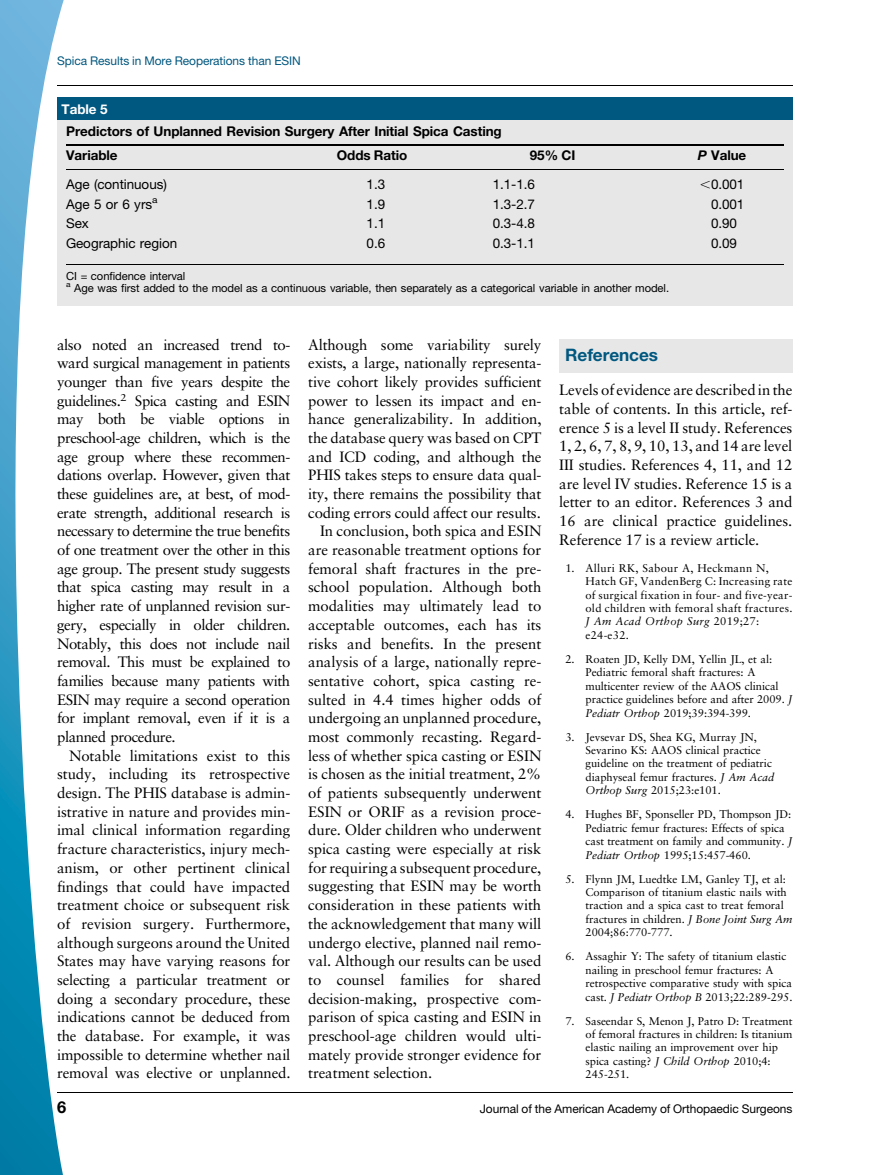
<style>
.page{position:relative;width:891px;height:1175px;background:#fff}
.page>*{position:absolute;margin:0;border:0;box-sizing:border-box;transform-origin:0 0}
.t1{font:17.25px "Adv O Td 1 f 5 cc 91.B";color:#00577f}
.t2{font:16.5px "Adv O Td 1 f 5 cc 91.B";color:#000}
.t3{font:15px/18.8px "Adv O Tece 49054";color:#000;text-align:justify}
.t4{font:13.5px "Adv OT7 fe 89 a 09";color:#000}
.t5{font:13.5px/23.9px "Adv O Td 1 f 5 cc 91.B";color:#000}
.t6{font:13.5px "Adv O Td 1 f 5 cc 91.B";color:#fff}
.t7{font:12px "Adv OT7 fe 89 a 09";color:#000}
.t8{font:12px "Adv OT7 fe 89 a 09";color:#00577f}
.t9{font:11.25px/13.5px "Adv O Tece 49054";color:#000}
.t10{font:11.25px/13.5px "Adv O Tece 49054";letter-spacing:.025em;color:#000}
.t11{font:11.25px/12.6px "Adv OT7 fe 89 a 09";color:#000}
.t12{font:11.25px "Adv OT35458 d 10.I";letter-spacing:.025em;color:#000}
.s1{font-family:"Adv O Tfadd 598 a.BI"}
.s2{font-family:"Adv PS586 B"}
.s3{font-family:"Adv O Tece 49054"}
.s4{font-family:"Adv OT35458 d 10.I"}
</style>
<div class="page">
<svg style="left:0;top:0;width:66px;height:1174px"></svg>
<div style="left:559px;top:339px;width:233px;height:34px;background:#e7e7e7"></div>
<div style="left:57px;top:136px;width:735px;height:131px;background:#e7e7e7"></div>
<hr style="left:66px;top:144px;width:717px;height:1px;background:#000">
<hr style="left:66px;top:264px;width:717px;height:1px;background:#000">
<hr style="left:66px;top:169px;width:717px;height:1px;background:#000">
<div style="left:57px;top:98px;width:735px;height:22px;background:#00577f"></div>
<div style="left:57px;top:120px;width:735px;height:16px;background:#e7e7e7"></div>
<div style="left:57px;top:267px;width:735px;height:38px;background:#e7e7e7"></div>
<hr style="left:57px;top:85px;width:735px;height:1px;background:#000">
<hr style="left:57px;top:1092px;width:735px;height:1px;background:#000">
<p class="t8" style="left:57px;top:57px;width:245px">Spica Results in More Reoperations than ESIN</p>
<p class="t6" style="left:62px;top:104px;width:47px">Table 5</p>
<p class="t5" style="left:66px;top:121px;width:437px">Predictors of Unplanned Revision Surgery After Initial Spica Casting<br>Variable</p>
<p class="t5" style="left:337px;top:145px;width:72px">Odds Ratio</p>
<p class="t5" style="left:530px;top:145px;width:47px">95% CI</p>
<p class="t5" style="left:698px;top:145px;width:50px"><span class="s1">P</span> Value</p>
<p class="t4" style="left:66px;top:180px;width:102px">Age (continuous)</p>
<p class="t4" style="left:367px;top:180px;width:20px">1.3</p>
<p class="t4" style="left:493px;top:180px;width:44px">1.1-1.6</p>
<p class="t4" style="left:700px;top:180px;width:46px"><span class="s2">,</span>0.001</p>
<p class="t4" style="left:66px;top:199px;width:93px">Age 5 or 6 yrs<sup>a</sup></p>
<p class="t4" style="left:367px;top:199px;width:20px">1.9</p>
<p class="t4" style="left:493px;top:199px;width:44px">1.3-2.7</p>
<p class="t4" style="left:711px;top:199px;width:35px">0.001</p>
<p class="t4" style="left:66px;top:219px;width:24px">Sex</p>
<p class="t4" style="left:367px;top:219px;width:20px">1.1</p>
<p class="t4" style="left:493px;top:219px;width:44px">0.3-4.8</p>
<p class="t4" style="left:711px;top:219px;width:27px">0.90</p>
<p class="t4" style="left:66px;top:238px;width:113px">Geographic region</p>
<p class="t4" style="left:367px;top:238px;width:20px">0.6</p>
<p class="t4" style="left:493px;top:238px;width:44px">0.3-1.1</p>
<p class="t4" style="left:711px;top:238px;width:27px">0.09</p>
<p class="t11" style="left:66px;top:270px;width:604px">CI = confidence interval<br><sup>a</sup> Age was first added to the model as a continuous variable, then separately as a categorical variable in another model.</p>
<p class="t3" style="left:57px;top:336px;width:235px">also noted an increased trend to&shy;ward surgical management in patients younger than five years despite the guidelines.<sup>2</sup> Spica casting and ESIN may both be viable options in preschool-age children, which is the age group where these recommen&shy;dations overlap. However, given that these guidelines are, at best, of mod&shy;erate strength, additional research is necessary to determine the true benefits of one treatment over the other in this age group. The present study suggests that spica casting may result in a higher rate of unplanned revision sur&shy;gery, especially in older children.<br>Notably, this does not include nail removal. This must be explained to families because many patients with ESIN may require a second operation for implant removal, even if it is a planned procedure.</p>
<p class="t3" style="left:57px;top:747px;width:235px;text-indent:12px">Notable limitations exist to this study, including its retrospective design. The PHIS database is admin&shy;istrative in nature and provides min&shy;imal clinical information regarding fracture characteristics, injury mech&shy;anism, or other pertinent clinical findings that could have impacted treatment choice or subsequent risk of revision surgery. Furthermore, although surgeons around the United States may have varying reasons for selecting a particular treatment or doing a secondary procedure, these indications cannot be deduced from the database. For example, it was impossible to determine whether nail removal was elective or unplanned.</p>
<p class="t3" style="left:308px;top:336px;width:235px">Although some variability surely</p>
<p class="t3" style="left:308px;top:355px;width:235px">exists, a large, nationally representa-</p>
<p class="t3" style="left:308px;top:373px;width:235px">tive cohort likely provides sufficient</p>
<p class="t3" style="left:308px;top:392px;width:235px">power to lessen its impact and en-</p>
<p class="t3" style="left:308px;top:411px;width:235px">hance generalizability. In addition,</p>
<p class="t3" style="left:308px;top:429px;width:235px">the database query was based on CPT</p>
<p class="t3" style="left:308px;top:448px;width:235px">and ICD coding, and although the</p>
<p class="t3" style="left:308px;top:467px;width:235px">PHIS takes steps to ensure data qual-</p>
<p class="t3" style="left:308px;top:485px;width:235px">ity, there remains the possibility that</p>
<p class="t3" style="left:308px;top:504px;width:234px">coding errors could affect our results.</p>
<p class="t3" style="left:320px;top:523px;width:223px">In conclusion, both spica and ESIN</p>
<p class="t3" style="left:308px;top:541px;width:235px">are reasonable treatment options for</p>
<p class="t3" style="left:308px;top:560px;width:235px">femoral shaft fractures in the pre-</p>
<p class="t3" style="left:308px;top:579px;width:235px">school population. Although both</p>
<p class="t3" style="left:308px;top:598px;width:235px">modalities may ultimately lead to</p>
<p class="t3" style="left:308px;top:616px;width:235px">acceptable outcomes, each has its</p>
<p class="t3" style="left:308px;top:635px;width:235px">risks and benefits. In the present</p>
<p class="t3" style="left:308px;top:654px;width:235px">analysis of a large, nationally repre-</p>
<p class="t3" style="left:308px;top:672px;width:235px">sentative cohort, spica casting re-</p>
<p class="t3" style="left:308px;top:691px;width:235px">sulted in 4.4 times higher odds of</p>
<p class="t3" style="left:308px;top:710px;width:235px">undergoing an unplanned procedure,</p>
<p class="t3" style="left:308px;top:728px;width:235px">most commonly recasting. Regard-</p>
<p class="t3" style="left:308px;top:747px;width:235px">less of whether spica casting or ESIN</p>
<p class="t3" style="left:308px;top:766px;width:235px">is chosen as the initial treatment, 2%</p>
<p class="t3" style="left:308px;top:784px;width:235px">of patients subsequently underwent</p>
<p class="t3" style="left:308px;top:803px;width:235px">ESIN or ORIF as a revision proce-</p>
<p class="t3" style="left:308px;top:822px;width:235px">dure. Older children who underwent</p>
<p class="t3" style="left:308px;top:840px;width:235px">spica casting were especially at risk</p>
<p class="t3" style="left:308px;top:859px;width:235px">for requiring a subsequent procedure,</p>
<p class="t3" style="left:308px;top:878px;width:235px">suggesting that ESIN may be worth</p>
<p class="t3" style="left:308px;top:896px;width:235px">consideration in these patients with</p>
<p class="t3" style="left:308px;top:915px;width:235px">the acknowledgement that many will</p>
<p class="t3" style="left:308px;top:934px;width:235px">undergo elective, planned nail remo-</p>
<p class="t3" style="left:308px;top:952px;width:235px">val. Although our results can be used</p>
<p class="t3" style="left:308px;top:971px;width:235px">to counsel families for shared</p>
<p class="t3" style="left:308px;top:990px;width:235px">decision-making, prospective com-</p>
<p class="t3" style="left:308px;top:1008px;width:235px">parison of spica casting and ESIN in</p>
<p class="t3" style="left:308px;top:1027px;width:235px">preschool-age children would ulti-</p>
<p class="t3" style="left:308px;top:1046px;width:235px">mately provide stronger evidence for</p>
<p class="t3" style="left:308px;top:1065px;width:125px">treatment selection.</p>
<p class="t1" style="left:565px;top:348px;width:94px">References</p>
<p class="t3" style="left:559px;top:382px;width:235px">Levels of evidence are described in the table of contents. In this article, ref&shy;erence 5 is a level II study. References 1, 2, 6, 7, 8, 9, 10, 13, and 14 are level III studies. References 4, 11, and 12 are level IV studies. Reference 15 is a letter to an editor. References 3 and 16 are clinical practice guidelines.<br>Reference 17 is a review article.</p>
<p class="t10" style="left:585px;top:562px;width:208px;text-indent:-20px">1. Alluri RK, Sabour A, Heckmann N, Hatch GF, VandenBerg C: Increasing rate of surgical fixation in four- and five-year&shy;old children with femoral shaft fractures.</p>
<p class="t12" style="left:585px;top:617px;width:175px">J Am Acad Orthop Surg <span class="s3">2019;27:</span></p>
<p class="t9" style="left:585px;top:629px;width:45px">e24-e32.</p>
<p class="t9" style="left:585px;top:653px;width:208px;text-indent:-20px">2. Roaten JD, Kelly DM, Yellin JL, et al:<br>Pediatric femoral shaft fractures: A multicenter review of the AAOS clinical practice guidelines before and after 2009. <span class="s4">J Pediatr Orthop</span> 2019;39:394-399.</p>
<p class="t9" style="left:585px;top:730px;width:190px;text-indent:-20px">3. Jevsevar DS, Shea KG, Murray JN, Sevarino KS: AAOS clinical practice guideline on the treatment of pediatric diaphyseal femur fractures. <span class="s4">J Am Acad Orthop Surg</span> 2015;23:e101.</p>
<p class="t9" style="left:585px;top:808px;width:208px;text-indent:-20px">4. Hughes BF, Sponseller PD, Thompson JD:<br>Pediatric femur fractures: Effects of spica cast treatment on family and community. <span class="s4">J Pediatr Orthop</span> 1995;15:457-460.</p>
<p class="t9" style="left:585px;top:872px;width:208px;text-indent:-20px">5. Flynn JM, Luedtke LM, Ganley TJ, et al:<br>Comparison of titanium elastic nails with traction and a spica cast to treat femoral fractures in children. <span class="s4">J Bone Joint Surg Am </span>2004;86:770-777.</p>
<p class="t9" style="left:585px;top:950px;width:208px;text-indent:-20px">6. Assaghir Y: The safety of titanium elastic nailing in preschool femur fractures: A retrospective comparative study with spica cast. <span class="s4">J Pediatr Orthop B</span> 2013;22:289-295.</p>
<p class="t9" style="left:585px;top:1014px;width:208px;text-indent:-20px">7. Saseendar S, Menon J, Patro D: Treatment of femoral fractures in children: Is titanium elastic nailing an improvement over hip spica casting? <span class="s4">J Child Orthop</span> 2010;4:<br>245-251.</p>
<p class="t2" style="left:57px;top:1101px;width:11px">6</p>
<p class="t7" style="left:480px;top:1104px;width:314px">Journal of the American Academy of Orthopaedic Surgeons</p>
</div>
